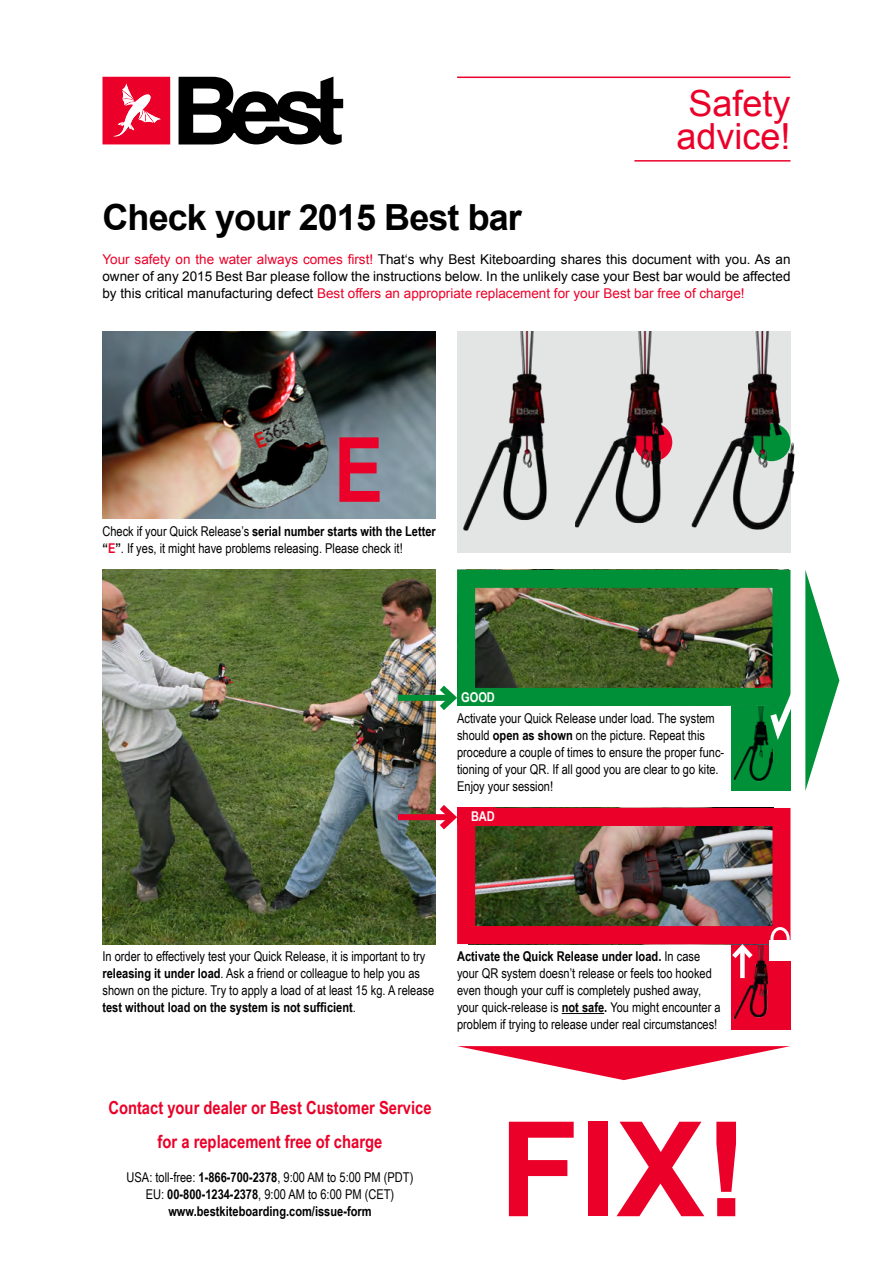
<style>
.page{position:relative;width:893px;height:1263px;background:#fff}
.page>*{position:absolute;margin:0;border:0;box-sizing:border-box;transform-origin:0 0}
.t1{font:700 132px "Arial";color:#eb0029}
.t2{font:700 90px "Arial Narrow";color:#eb0029}
.t3{font:700 36px "Arial";letter-spacing:-.025em;color:#000}
.t4{font:36px/33px "Arial";color:#eb0029;text-align:center}
.t5{font:700 18px/34px "Arial Narrow";color:#eb0029;text-align:center}
.t6{font:13.5px/17px "Arial Narrow";color:#000}
.t7{font:13.5px/17px "Arial";color:#000;text-align:justify}
.t8{font:700 13.5px/17px "Arial Narrow";color:#000;text-align:center}
.t9{font:700 13.5px "Arial Narrow";color:#fff}
.s1{color:#eb0029}
.s2{font-weight:700}
.s3{font-weight:700;color:#eb0029}
.s4{font-weight:400}
</style>
<div class="page">
<div style="left:457px;top:332px;width:333px;height:221px;background:#e3e4e4"></div>
<svg style="left:179px;top:77px;width:164px;height:68px"></svg>
<svg style="left:102px;top:77px;width:68px;height:67px;background:#ed2649"></svg>
<hr style="left:457px;top:77px;width:333px;height:1px;background:#eb0029">
<hr style="left:634px;top:160px;width:156px;height:2px;background:#eb0029">
<svg style="left:457px;top:1046px;width:333px;height:34px"></svg>
<img style="left:463px;top:332px;width:84px;height:199px">
<img style="left:575px;top:332px;width:97px;height:196px">
<img style="left:691px;top:332px;width:104px;height:204px">
<img style="left:731px;top:706px;width:35px;height:84px">
<img style="left:731px;top:945px;width:59px;height:83px">
<img style="left:102px;top:570px;width:334px;height:374px">
<img style="left:476px;top:827px;width:295px;height:98px">
<div style="left:457px;top:808px;width:333px;height:136px;border:18px solid #eb0029"></div>
<img style="left:476px;top:589px;width:290px;height:98px">
<div style="left:457px;top:570px;width:333px;height:136px;border:18px solid #009037"></div>
<img style="left:102px;top:332px;width:334px;height:187px">
<hr style="left:562px;top:1013px;width:42px;height:1px;background:#000">
<div style="left:457px;top:689px;width:38px;height:17px;background:#009037"></div>
<div style="left:457px;top:808px;width:38px;height:17px;background:#eb0029"></div>
<div style="left:740px;top:947px;width:5px;height:31px;background:#fff"></div>
<svg style="left:727px;top:941px;width:30px;height:22px"></svg>
<div style="left:398px;top:814px;width:55px;height:6px;background:#eb0029"></div>
<svg style="left:433px;top:798px;width:28px;height:38px"></svg>
<div style="left:398px;top:695px;width:55px;height:6px;background:#009037"></div>
<svg style="left:433px;top:679px;width:28px;height:37px"></svg>
<div style="left:769px;top:940px;width:22px;height:21px;background:#fff"></div>
<div style="left:770px;top:927px;width:20px;height:23px;border:3px solid #fff;border-radius:50%"></div>
<svg style="left:766px;top:570px;width:73px;height:221px"></svg>
<h3 class="t3" style="left:102px;top:193px;width:421px">Check your 2015 Best bar</h3>
<h3 class="t4" style="left:676px;top:87px;width:116px">Safety advice!</h3>
<p class="t7" style="left:102px;top:251px;width:689px"><span class="s1">Your safety on the water always comes first!</span> That‘s why Best Kiteboarding shares this document with you. As an owner of any 2015 Best Bar please follow the instructions below. In the unlikely case your Best bar would be affected by this critical manufacturing defect <span class="s1">Best offers an appropriate replacement for your Best bar free of charge!</span></p>
<h2 class="t2" style="left:334px;top:402px;width:51px">E</h2>
<p class="t6" style="left:102px;top:522px;width:335px">Check if your Quick Release’s <span class="s2">serial number starts with the Letter “</span><span class="s3">E</span><span class="s2">”</span>. If yes, it might have problems releasing. Please check it!</p>
<p class="t9" style="left:461px;top:687px;width:35px">GOOD</p>
<p class="t6" style="left:457px;top:709px;width:269px">Activate your Quick Release under load. The system should <span class="s2">open as shown</span> on the picture. Repeat this procedure a couple of times to ensure the proper func&shy;tioning of your QR. If all good you are clear to go kite.<br>Enjoy your session!</p>
<p class="t9" style="left:471px;top:806px;width:25px">BAD</p>
<p class="t6" style="left:102px;top:947px;width:333px">In order to effectively test your Quick Release, it is important to try <span class="s2">releasing it under load</span>. Ask a friend or colleague to help you as shown on the picture. Try to apply a load of at least 15 kg. A release <span class="s2">test without load on the system is not sufficient</span>.</p>
<p class="t6" style="left:457px;top:947px;width:265px"><span class="s2">Activate the Quick Release under load.</span> In case your QR system doesn’t release or feels too hooked even though your cuff is completely pushed away, your quick-release is <span class="s2">not safe.</span> You might encounter a problem if trying to release under real circumstances!</p>
<h3 class="t5" style="left:108px;top:1090px;width:325px">Contact your dealer or Best Customer Service for a replacement free of charge</h3>
<p class="t8" style="left:127px;top:1168px;width:288px"><span class="s4">USA: toll-free:</span> 1-866-700-2378<span class="s4">, 9:00 AM to 5:00 PM (PDT)<br>EU:</span> 00-800-1234-2378<span class="s4">, 9:00 AM to 6:00 PM (CET) </span>www.bestkiteboarding.com/issue-form</p>
<h1 class="t1" style="left:499px;top:1082px;width:251px">FIX!</h1>
</div>
